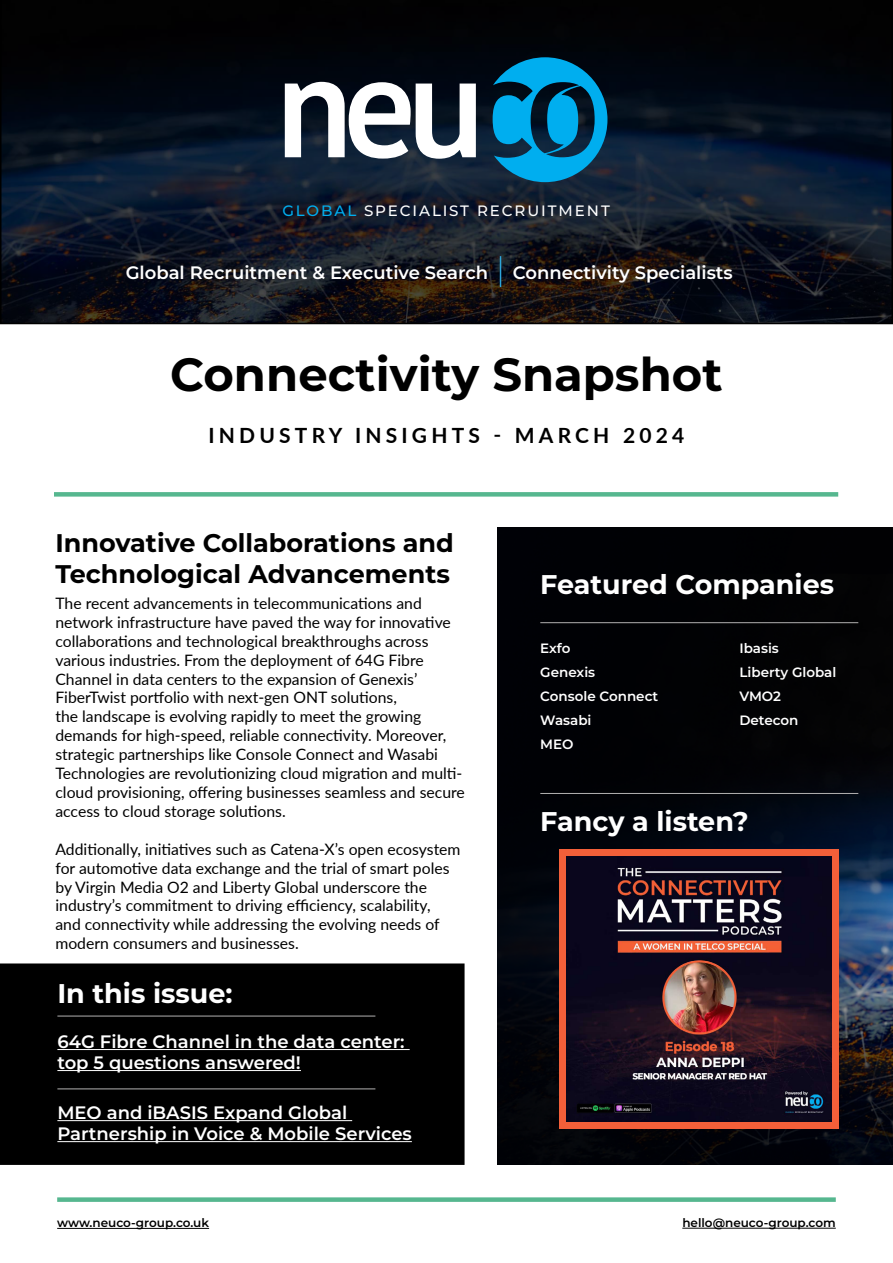
<style>
.page{position:relative;width:893px;height:1263px;background:#fff}
.page>*{position:absolute;margin:0;border:0;box-sizing:border-box;transform-origin:0 0}
.t1{font:700 46.5px "Montserrat";color:#000}
.t2{font:700 27px "Montserrat";color:#fff}
.t3{font:700 25.5px/30.6px "Montserrat";color:#000}
.t4{font:700 21px "Lato";letter-spacing:.2em;color:#000}
.t5{font:600 18px/21px "Montserrat";color:#fff}
.t6{font:15.75px/18.9px "Lato";color:#000}
.t7{font:500 15px "Montserrat";letter-spacing:.13em;color:#fff}
.t8{font:600 13.5px/24px "Montserrat";color:#fff}
.t9{font:600 12px "Montserrat";color:#000}
.s1{color:#00aeef}
</style>
<div class="page">
<svg style="left:0;top:0;width:891px;height:324px;background:#0b101a"></svg>
<svg style="left:285px;top:82px;width:191px;height:77px"></svg>
<svg style="left:493px;top:57px;width:114px;height:125px;background:#046b97"></svg>
<img style="left:497px;top:527px;width:396px;height:638px">
<div style="left:54px;top:492px;width:784px;height:5px;background:#56b78f"></div>
<div style="left:57px;top:1197px;width:779px;height:5px;background:#56b78f"></div>
<hr style="left:57px;top:1228px;width:152px;height:1px;background:#000">
<hr style="left:682px;top:1228px;width:154px;height:1px;background:#000">
<hr style="left:500px;top:256px;width:1px;height:31px;background:#2da5da">
<div style="left:559px;top:849px;width:280px;height:279px;background:#f35f39"></div>
<img style="left:567px;top:856px;width:265px;height:265px">
<div style="left:0;top:963px;width:465px;height:202px;background:#000"></div>
<hr style="left:57px;top:1049px;width:353px;height:1px;background:#fff">
<hr style="left:57px;top:1070px;width:244px;height:1px;background:#fff">
<hr style="left:57px;top:1120px;width:295px;height:1px;background:#fff">
<hr style="left:57px;top:1141px;width:355px;height:1px;background:#fff">
<hr style="left:57px;top:1088px;width:318px;height:1px;background:#b2b1b1">
<hr style="left:57px;top:1016px;width:318px;height:1px;background:#b2b1b1">
<hr style="left:540px;top:622px;width:318px;height:1px;background:#b2b1b1">
<hr style="left:540px;top:793px;width:318px;height:1px;background:#b2b1b1">
<p class="t7" style="left:282px;top:201px;width:329px"><span class="s1">GLOBAL</span> SPECIALIST RECRUITMENT</p>
<p class="t5" style="left:126px;top:261px;width:364px">Global Recruitment &amp; Executive Search</p>
<p class="t5" style="left:513px;top:261px;width:221px">Connectivity Specialists</p>
<h1 class="t1" style="left:170px;top:344px;width:554px">Connectivity Snapshot</h1>
<h3 class="t4" style="left:208px;top:419px;width:477px">INDUSTRY INSIGHTS - MARCH 2024</h3>
<h3 class="t3" style="left:55px;top:527px;width:400px">Innovative Collaborations and<br>Technological Advancements</h3>
<p class="t6" style="left:55px;top:593px;width:411px">The recent advancements in telecommunications and network infrastructure have paved the way for innovative collaborations and technological breakthroughs across various industries. From the deployment of 64G Fibre Channel in data centers to the expansion of Genexis’ FiberTwist portfolio with next-gen ONT solutions,<br>the landscape is evolving rapidly to meet the growing demands for high-speed, reliable connectivity. Moreover, strategic partnerships like Console Connect and Wasabi Technologies are revolutionizing cloud migration and multi&shy;cloud provisioning, offering businesses seamless and secure access to cloud storage solutions.</p>
<p class="t6" style="left:55px;top:839px;width:407px">Additionally, initiatives such as Catena-X’s open ecosystem for automotive data exchange and the trial of smart poles by Virgin Media O2 and Liberty Global underscore the industry’s commitment to driving efficiency, scalability,<br>and connectivity while addressing the evolving needs of modern consumers and businesses.</p>
<h2 class="t2" style="left:57px;top:976px;width:177px">In this issue:</h2>
<p class="t5" style="left:57px;top:1030px;width:349px">64G Fibre Channel in the data center: top 5 questions answered!</p>
<p class="t5" style="left:57px;top:1101px;width:356px">MEO and iBASIS Expand Global<br>Partnership in Voice &amp; Mobile Services</p>
<h2 class="t2" style="left:540px;top:567px;width:295px">Featured Companies</h2>
<p class="t8" style="left:540px;top:636px;width:120px">Exfo<br>Genexis<br>Console Connect<br>Wasabi<br>MEO</p>
<p class="t8" style="left:739px;top:636px;width:98px">Ibasis<br>Liberty Global<br>VMO2<br>Detecon</p>
<h2 class="t2" style="left:540px;top:803px;width:210px">Fancy a listen?</h2>
<p class="t9" style="left:57px;top:1215px;width:153px">www.neuco-group.co.uk</p>
<p class="t9" style="left:682px;top:1215px;width:155px">hello@neuco-group.com</p>
</div>
